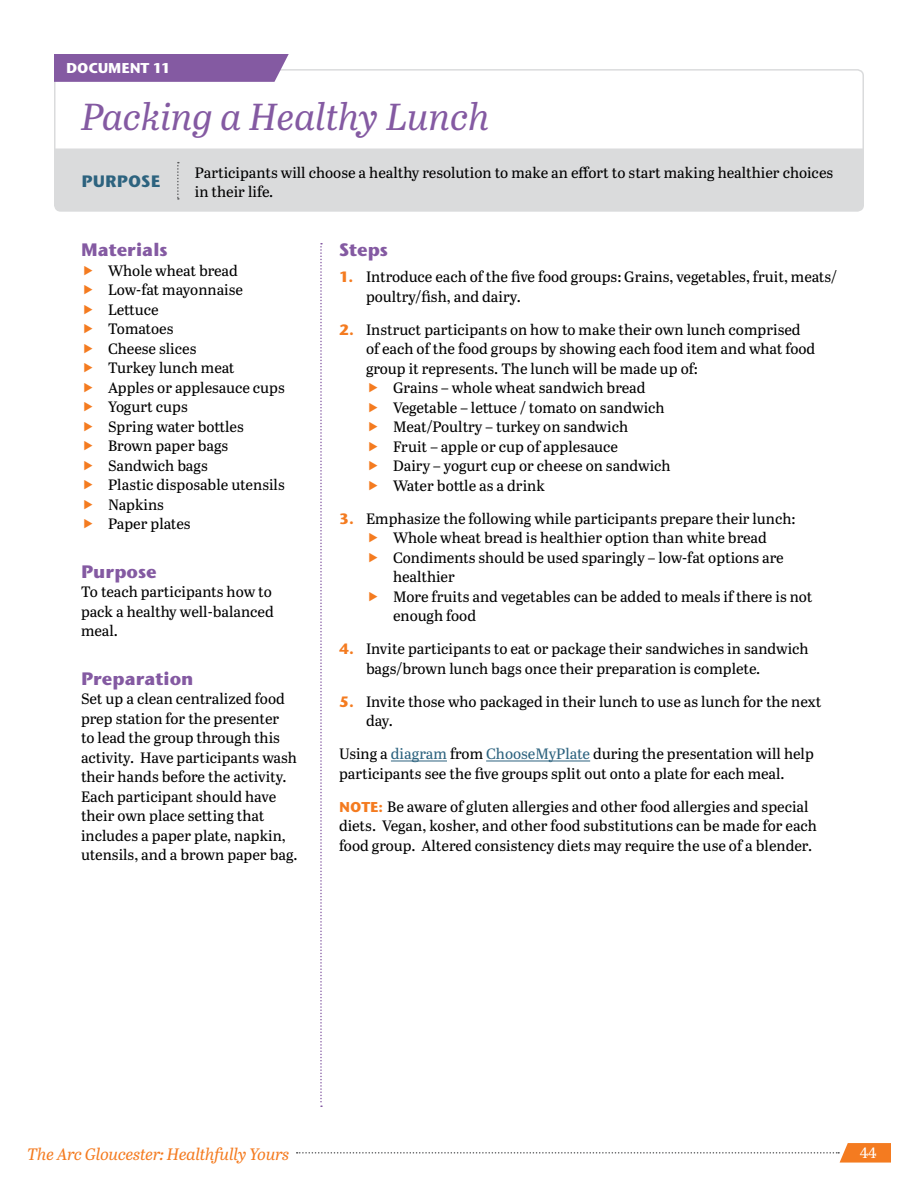
<style>
.page{position:relative;width:918px;height:1188px;background:#fff}
.page>*{position:absolute;margin:0;border:0;box-sizing:border-box;transform-origin:0 0}
.t1{font:italic 37.5px "Abril Text";letter-spacing:-.01em;color:#845aa2}
.t2{font:700 18px "Stone Sans ITC Std";color:#845aa2}
.t3{font:italic 16.5px "Abril Text";letter-spacing:-.02em;color:#f47b20}
.t4{font:700 16.5px "Stone Sans ITC Std";color:#2d637f}
.t5{font:15px/19.5px "Abril Text";color:#000}
.t6{font:15px "Abril Text";color:#fff}
.t7{font:700 14.25px "Stone Sans ITC Std";letter-spacing:-.01em;color:#fff}
.s1{font-family:"Stone Sans ITC Std";font-weight:700;color:#f47b20}
.s2{color:#2d637f}
.s3{font-family:"Stone Sans ITC Std";font-weight:700;font-size:14.25px;color:#f47b20}
</style>
<div class="page">
<div style="left:54px;top:148px;width:810px;height:64px;background:#dadbdc"></div>
<svg style="left:297px;top:1143px;width:594px;height:20px"></svg>
<div style="left:54px;top:69px;width:810px;height:95px;border:2px solid #dadbdc;border-radius:6px"></div>
<div style="left:54px;top:54px;width:235px;height:28px;background:#845aa2"></div>
<svg style="left:177px;top:162px;width:2px;height:38px"></svg>
<hr style="left:391px;top:761px;width:56px;height:1px;background:#2d637f">
<hr style="left:486px;top:761px;width:104px;height:1px;background:#2d637f">
<svg style="left:320px;top:243px;width:2px;height:864px"></svg>
<p class="t7" style="left:66px;top:59px;width:106px">DOCUMENT 11</p>
<h1 class="t1" style="left:81px;top:90px;width:410px">Packing a Healthy Lunch</h1>
<p class="t4" style="left:82px;top:170px;width:80px">PURPOSE</p>
<p class="t5" style="left:195px;top:162px;width:640px">Participants will choose a healthy resolution to make an effort to start making healthier choices in their life.</p>
<p class="t2" style="left:81px;top:238px;width:88px">Materials</p>
<p class="t5" style="left:108px;top:260px;width:178px">Whole wheat bread<br>Low-fat mayonnaise<br>Lettuce<br>Tomatoes<br>Cheese slices<br>Turkey lunch meat<br>Apples or applesauce cups<br>Yogurt cups<br>Spring water bottles<br>Brown paper bags<br>Sandwich bags<br>Plastic disposable utensils<br>Napkins<br>Paper plates</p>
<p class="t2" style="left:81px;top:560px;width:77px">Purpose</p>
<p class="t5" style="left:81px;top:582px;width:194px">To teach participants how to pack a healthy well-balanced meal.</p>
<p class="t2" style="left:81px;top:667px;width:114px">Preparation</p>
<p class="t5" style="left:81px;top:689px;width:218px">Set up a clean centralized food prep station for the presenter<br>to lead the group through this activity. Have participants wash their hands before the activity.<br>Each participant should have their own place setting that includes a paper plate, napkin, utensils, and a brown paper bag.</p>
<p class="t2" style="left:339px;top:238px;width:51px">Steps</p>
<p class="t5" style="left:366px;top:267px;width:472px;text-indent:-27px"><span class="s1">1.</span> Introduce each of the five food groups: Grains, vegetables, fruit, meats/ poultry/fish, and dairy.</p>
<p class="t5" style="left:339px;top:319px;width:463px"><span class="s1">2.</span> Instruct participants on how to make their own lunch comprised</p>
<p class="t5" style="left:366px;top:339px;width:451px">of each of the food groups by showing each food item and what food</p>
<p class="t5" style="left:366px;top:358px;width:334px">group it represents. The lunch will be made up of:</p>
<p class="t5" style="left:393px;top:378px;width:254px">Grains – whole wheat sandwich bread</p>
<p class="t5" style="left:393px;top:397px;width:273px">Vegetable – lettuce / tomato on sandwich</p>
<p class="t5" style="left:393px;top:417px;width:237px">Meat/Poultry – turkey on sandwich</p>
<p class="t5" style="left:393px;top:436px;width:227px">Fruit – apple or cup of applesauce</p>
<p class="t5" style="left:393px;top:456px;width:279px">Dairy – yogurt cup or cheese on sandwich</p>
<p class="t5" style="left:393px;top:475px;width:153px">Water bottle as a drink</p>
<p class="t5" style="left:393px;top:508px;width:421px;text-indent:-54px"><span class="s1">3.</span> Emphasize the following while participants prepare their lunch:<br>Whole wheat bread is healthier option than white bread Condiments should be used sparingly – low-fat options are healthier<br>More fruits and vegetables can be added to meals if there is not enough food</p>
<p class="t5" style="left:366px;top:639px;width:444px;text-indent:-27px"><span class="s1">4.</span> Invite participants to eat or package their sandwiches in sandwich bags/brown lunch bags once their preparation is complete.</p>
<p class="t5" style="left:366px;top:691px;width:457px;text-indent:-27px"><span class="s1">5.</span> Invite those who packaged in their lunch to use as lunch for the next day.</p>
<p class="t5" style="left:339px;top:744px;width:476px">Using a <span class="s2">diagram</span> from <span class="s2">ChooseMyPlate</span> during the presentation will help participants see the five groups split out onto a plate for each meal.</p>
<p class="t5" style="left:339px;top:796px;width:479px"><span class="s3">NOTE:</span> Be aware of gluten allergies and other food allergies and special diets. Vegan, kosher, and other food substitutions can be made for each food group. Altered consistency diets may require the use of a blender.</p>
<p class="t3" style="left:27px;top:1143px;width:264px">The Arc Gloucester: Healthfully Yours</p>
<p class="t6" style="left:860px;top:1142px;width:19px">44</p>
</div>
